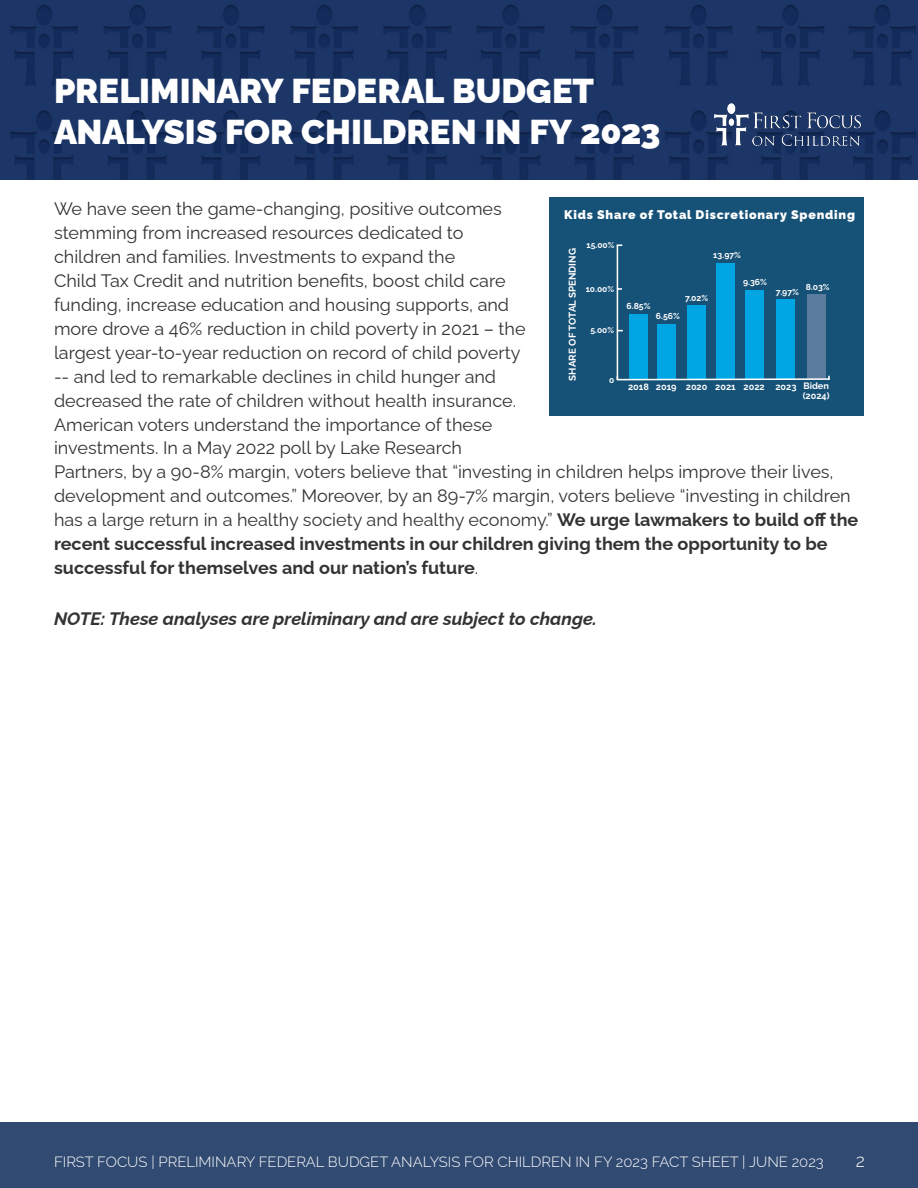
<style>
.page{position:relative;width:918px;height:1188px;background:#fff}
.page>*{position:absolute;margin:0;border:0;box-sizing:border-box;transform-origin:0 0}
.t1{font:900 34.5px/41.4px "Raleway";color:#fff}
.t2{font:18px/24px "Raleway";color:#333}
.t3{font:italic 700 18px "Raleway";color:#333}
.t4{font:300 18px "Raleway";color:#fff}
.t5{font:300 14.85px "Raleway";color:#fff}
.t6{font:900 12.3px "Raleway";letter-spacing:.065em;color:#fff}
.t7{font:700 9.75px "Raleway";color:#fff}
.t8{font:700 9.15px/9.6px "Raleway";color:#fff;text-align:right}
.t9{font:700 8.7px "Raleway";color:#fff}
.t10{font:700 8.4px "Raleway";color:#fff}
.s1{font-weight:700}
</style>
<div class="page">
<div style="left:0;top:1122px;width:918px;height:66px;background:#314a71"></div>
<img style="left:0;top:0;width:918px;height:179px">
<img style="left:711px;top:103px;width:153px;height:47px">
<div style="left:550px;top:198px;width:314px;height:218px;background:#165177"></div>
<hr style="left:617px;top:245px;width:1px;height:135px;background:#fff">
<div style="left:629px;top:314px;width:19px;height:65px;background:#00a6e3"></div>
<div style="left:657px;top:324px;width:19px;height:56px;background:#00a6e3"></div>
<div style="left:687px;top:305px;width:19px;height:75px;background:#00a6e3"></div>
<div style="left:716px;top:263px;width:19px;height:117px;background:#00a6e3"></div>
<div style="left:745px;top:290px;width:19px;height:90px;background:#00a6e3"></div>
<div style="left:777px;top:299px;width:18px;height:81px;background:#00a6e3"></div>
<div style="left:807px;top:295px;width:19px;height:84px;background:#5c7c9d"></div>
<svg style="left:616px;top:374px;width:214px;height:7px"></svg>
<h1 class="t1" style="left:54px;top:66px;width:608px">PRELIMINARY FEDERAL BUDGET<br>ANALYSIS FOR CHILDREN IN FY 2023</h1>
<p class="t2" style="left:54px;top:194px;width:806px">We have seen the game-changing, positive outcomes<br>stemming from increased resources dedicated to<br>children and families. Investments to expand the<br>Child Tax Credit and nutrition benefits, boost child care<br>funding, increase education and housing supports, and<br>more drove a 46% reduction in child poverty in 2021 – the<br>largest year-to-year reduction on record of child poverty<br>-- and led to remarkable declines in child hunger and<br>decreased the rate of children without health insurance.<br>American voters understand the importance of these<br>investments. In a May 2022 poll by Lake Research<br>Partners, by a 90-8% margin, voters believe that “investing in children helps improve their lives, development and outcomes.” Moreover, by an 89-7% margin, voters believe “investing in children has a large return in a healthy society and healthy economy.” <span class="s1">We urge lawmakers to build off the recent successful increased investments in our children giving them the opportunity to be successful for themselves and our nation’s future</span>.</p>
<p class="t3" style="left:54px;top:605px;width:544px">NOTE: These analyses are preliminary and are subject to change.</p>
<p class="t6" style="left:564px;top:205px;width:292px">Kids Share of Total Discretionary Spending</p>
<p class="t10" style="left:587px;top:238px;width:29px">15.00%</p>
<p class="t7" style="left:564px;top:381px;width:134px;rotate:-90deg">SHARE OF TOTAL SPENDING</p>
<p class="t9" style="left:713px;top:248px;width:29px">13.97%</p>
<p class="t9" style="left:743px;top:275px;width:25px">9.36%</p>
<p class="t9" style="left:806px;top:280px;width:26px">8.03%</p>
<p class="t10" style="left:586px;top:282px;width:30px">10.00%</p>
<p class="t9" style="left:776px;top:285px;width:25px">7.97%</p>
<p class="t9" style="left:685px;top:291px;width:25px">7.02%</p>
<p class="t9" style="left:627px;top:299px;width:25px">6.85%</p>
<p class="t9" style="left:656px;top:309px;width:25px">6.56%</p>
<p class="t10" style="left:590px;top:323px;width:25px">5.00%</p>
<p class="t10" style="left:609px;top:373px;width:7px">0</p>
<p class="t8" style="left:628px;top:380px;width:203px">2018 2019 2020 2021 2022 2023 Biden (2024)</p>
<p class="t5" style="left:54px;top:1150px;width:771px">FIRST FOCUS | PRELIMINARY FEDERAL BUDGET ANALYSIS FOR CHILDREN IN FY 2023 FACT SHEET | JUNE 2023</p>
<p class="t4" style="left:856px;top:1147px;width:11px">2</p>
</div>
